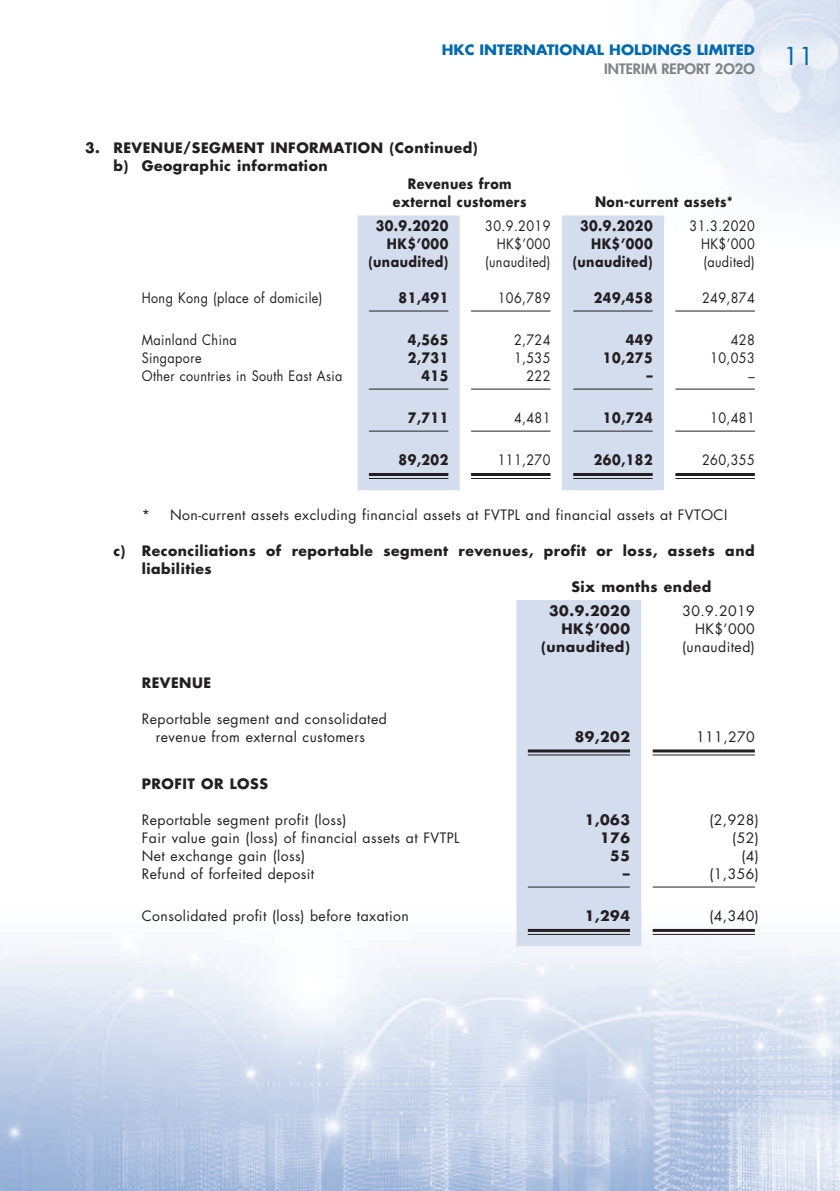
<style>
.page{position:relative;width:840px;height:1191px;background:#fff}
.page>*{position:absolute;margin:0;border:0;box-sizing:border-box;transform-origin:0 0}
._51_N_Table_txt{font:14px/18px "Futura Std";letter-spacing:.03em;color:#231f20;text-align:center}
._51_N_Table_txt-2{font:14px "Futura Std";letter-spacing:.03em;color:#231f20;scale:.9 1}
._51_N_Table_txt-3{font:700 14px "Futura Std";letter-spacing:.035em;color:#231f20;scale:.9 1}
._08_NH2{font:700 14px/18px "Futura Std";letter-spacing:.035em;color:#231f20}
._51_N_Table_txt-4{font:700 14px "Futura Std";letter-spacing:.035em;color:#231f20}
._06_Notes{font:14px "Futura Std";letter-spacing:.03em;color:#231f20}
.t1{font:700 14px/19px "Futura Std";color:#016aaf;scale:1.05 1}
._07_NH1{font:700 14px "Futura Std";letter-spacing:.035em;color:#231f20}
.s1{font-weight:800;color:#808285}
</style>
<div class="page">
<img style="left:0;top:0;width:839px;height:1191px">
<svg style="left:357px;top:215px;width:306px;height:275px;fill:#d4ddee"></svg>
<hr style="left:369px;top:310px;width:79px;height:1px;background:#231f20">
<hr style="left:471px;top:310px;width:79px;height:1px;background:#231f20">
<hr style="left:573px;top:310px;width:79px;height:1px;background:#231f20">
<hr style="left:675px;top:310px;width:79px;height:1px;background:#231f20">
<hr style="left:369px;top:388px;width:79px;height:1px;background:#231f20">
<hr style="left:471px;top:388px;width:79px;height:1px;background:#231f20">
<hr style="left:573px;top:388px;width:79px;height:1px;background:#231f20">
<hr style="left:675px;top:388px;width:79px;height:1px;background:#231f20">
<hr style="left:369px;top:430px;width:79px;height:1px;background:#231f20">
<hr style="left:471px;top:430px;width:79px;height:1px;background:#231f20">
<hr style="left:573px;top:430px;width:79px;height:1px;background:#231f20">
<hr style="left:675px;top:430px;width:79px;height:1px;background:#231f20">
<hr style="left:369px;top:473px;width:79px;height:3px;background:#231f20">
<hr style="left:369px;top:478px;width:79px;height:1px;background:#231f20">
<hr style="left:471px;top:473px;width:79px;height:3px;background:#231f20">
<hr style="left:471px;top:478px;width:79px;height:1px;background:#231f20">
<hr style="left:573px;top:473px;width:79px;height:3px;background:#231f20">
<hr style="left:573px;top:478px;width:79px;height:1px;background:#231f20">
<hr style="left:675px;top:473px;width:79px;height:3px;background:#231f20">
<hr style="left:675px;top:478px;width:79px;height:1px;background:#231f20">
<div style="left:516px;top:600px;width:125px;height:346px;background:#d4ddee"></div>
<hr style="left:527px;top:749px;width:102px;height:3px;background:#231f20">
<hr style="left:527px;top:754px;width:102px;height:1px;background:#231f20">
<hr style="left:652px;top:749px;width:102px;height:3px;background:#231f20">
<hr style="left:652px;top:754px;width:102px;height:1px;background:#231f20">
<hr style="left:527px;top:886px;width:102px;height:1px;background:#231f20">
<hr style="left:652px;top:886px;width:102px;height:1px;background:#231f20">
<hr style="left:527px;top:929px;width:102px;height:3px;background:#231f20">
<hr style="left:527px;top:934px;width:102px;height:1px;background:#231f20">
<hr style="left:652px;top:929px;width:102px;height:3px;background:#231f20">
<hr style="left:652px;top:934px;width:102px;height:1px;background:#231f20">
<p class="t1" style="left:603px;top:40px;width:201px;text-indent:-162px">HKC INTERNATIONAL HOLDINGS LIMITED<br><span class="s1">INTERIM REPORT 2O2O</span> <sup>11</sup></p>
<p class="_07_NH1" style="left:85px;top:139px;width:394px">3. REVENUE/SEGMENT INFORMATION (Continued)</p>
<p class="_08_NH2" style="left:113px;top:157px;width:216px">b) Geographic information</p>
<p class="_51_N_Table_txt-3" style="left:407px;top:175px;width:117px">Revenues from</p>
<p class="_51_N_Table_txt-3" style="left:392px;top:193px;width:150px">external customers</p>
<p class="_51_N_Table_txt-3" style="left:594px;top:193px;width:155px">Non-current assets*</p>
<p class="_51_N_Table_txt-3" style="left:375px;top:216px;width:82px">30.9.2020</p>
<p class="_51_N_Table_txt-2" style="left:485px;top:217px;width:74px">30.9.2019</p>
<p class="_51_N_Table_txt-3" style="left:579px;top:216px;width:82px">30.9.2020</p>
<p class="_51_N_Table_txt-2" style="left:689px;top:217px;width:74px">31.3.2020</p>
<p class="_51_N_Table_txt-3" style="left:386px;top:234px;width:70px">HK$’000</p>
<p class="_51_N_Table_txt-2" style="left:496px;top:235px;width:61px">HK$’000</p>
<p class="_51_N_Table_txt-3" style="left:590px;top:234px;width:70px">HK$’000</p>
<p class="_51_N_Table_txt-2" style="left:700px;top:235px;width:61px">HK$’000</p>
<p class="_51_N_Table_txt-3" style="left:368px;top:252px;width:90px">(unaudited)</p>
<p class="_51_N_Table_txt-2" style="left:485px;top:253px;width:74px">(unaudited)</p>
<p class="_51_N_Table_txt-3" style="left:572px;top:252px;width:90px">(unaudited)</p>
<p class="_51_N_Table_txt-2" style="left:703px;top:253px;width:59px">(audited)</p>
<p class="_51_N_Table_txt-2" style="left:142px;top:289px;width:202px">Hong Kong (place of domicile)</p>
<p class="_51_N_Table_txt-3" style="left:398px;top:288px;width:57px">81,491</p>
<p class="_51_N_Table_txt-2" style="left:497px;top:289px;width:60px">106,789</p>
<p class="_51_N_Table_txt-3" style="left:593px;top:288px;width:67px">249,458</p>
<p class="_51_N_Table_txt-2" style="left:701px;top:289px;width:60px">249,874</p>
<p class="_51_N_Table_txt-2" style="left:142px;top:331px;width:107px">Mainland China</p>
<p class="_51_N_Table_txt-3" style="left:407px;top:330px;width:47px">4,565</p>
<p class="_51_N_Table_txt-2" style="left:513px;top:331px;width:42px">2,724</p>
<p class="_51_N_Table_txt-3" style="left:625px;top:330px;width:31px">449</p>
<p class="_51_N_Table_txt-2" style="left:730px;top:331px;width:28px">428</p>
<p class="_51_N_Table_txt-2" style="left:142px;top:349px;width:68px">Singapore</p>
<p class="_51_N_Table_txt-3" style="left:407px;top:348px;width:47px">2,731</p>
<p class="_51_N_Table_txt-2" style="left:513px;top:349px;width:42px">1,535</p>
<p class="_51_N_Table_txt-3" style="left:602px;top:348px;width:57px">10,275</p>
<p class="_51_N_Table_txt-2" style="left:709px;top:349px;width:51px">10,053</p>
<p class="_51_N_Table_txt-2" style="left:142px;top:367px;width:224px">Other countries in South East Asia</p>
<p class="_51_N_Table_txt-3" style="left:421px;top:366px;width:31px">415</p>
<p class="_51_N_Table_txt-2" style="left:526px;top:367px;width:28px">222</p>
<p class="_51_N_Table_txt-3" style="left:646px;top:366px;width:9px">–</p>
<p class="_51_N_Table_txt-2" style="left:748px;top:367px;width:8px">–</p>
<p class="_51_N_Table_txt-3" style="left:407px;top:408px;width:47px">7,711</p>
<p class="_51_N_Table_txt-2" style="left:513px;top:409px;width:42px">4,481</p>
<p class="_51_N_Table_txt-3" style="left:602px;top:408px;width:57px">10,724</p>
<p class="_51_N_Table_txt-2" style="left:709px;top:409px;width:51px">10,481</p>
<p class="_51_N_Table_txt-3" style="left:398px;top:451px;width:57px">89,202</p>
<p class="_51_N_Table_txt-2" style="left:497px;top:451px;width:60px">111,270</p>
<p class="_51_N_Table_txt-3" style="left:593px;top:451px;width:67px">260,182</p>
<p class="_51_N_Table_txt-2" style="left:701px;top:451px;width:60px">260,355</p>
<p class="_06_Notes" style="left:142px;top:506px;width:587px">* Non-current assets excluding financial assets at FVTPL and financial assets at FVTOCI</p>
<p class="_08_NH2" style="left:142px;top:541px;width:614px;text-indent:-28px">c) Reconciliations of reportable segment revenues, profit or loss, assets and liabilities</p>
<p class="_51_N_Table_txt-4" style="left:571px;top:577px;width:141px">Six months ended</p>
<p class="_51_N_Table_txt-4" style="left:549px;top:601px;width:82px">30.9.2020</p>
<p class="_51_N_Table_txt" style="left:682px;top:601px;width:74px">30.9.2019</p>
<p class="_51_N_Table_txt-4" style="left:561px;top:619px;width:70px">HK$’000</p>
<p class="_51_N_Table_txt" style="left:694px;top:619px;width:61px">HK$’000</p>
<p class="_51_N_Table_txt-4" style="left:540px;top:637px;width:90px">(unaudited)</p>
<p class="_51_N_Table_txt" style="left:681px;top:637px;width:74px">(unaudited)</p>
<p class="_51_N_Table_txt-4" style="left:142px;top:673px;width:71px">REVENUE</p>
<p class="_51_N_Table_txt" style="left:142px;top:709px;width:246px">Reportable segment and consolidated revenue from external customers</p>
<p class="_51_N_Table_txt-4" style="left:574px;top:727px;width:57px">89,202</p>
<p class="_51_N_Table_txt" style="left:695px;top:727px;width:60px">111,270</p>
<p class="_51_N_Table_txt-4" style="left:142px;top:774px;width:128px">PROFIT OR LOSS</p>
<p class="_51_N_Table_txt" style="left:142px;top:811px;width:206px">Reportable segment profit (loss)</p>
<p class="_51_N_Table_txt-4" style="left:584px;top:810px;width:47px">1,063</p>
<p class="_51_N_Table_txt" style="left:709px;top:811px;width:51px">(2,928)</p>
<p class="_51_N_Table_txt" style="left:142px;top:829px;width:319px">Fair value gain (loss) of financial assets at FVTPL</p>
<p class="_51_N_Table_txt-4" style="left:600px;top:828px;width:31px">176</p>
<p class="_51_N_Table_txt" style="left:731px;top:829px;width:28px">(52)</p>
<p class="_51_N_Table_txt" style="left:142px;top:847px;width:165px">Net exchange gain (loss)</p>
<p class="_51_N_Table_txt-4" style="left:610px;top:846px;width:21px">55</p>
<p class="_51_N_Table_txt" style="left:741px;top:847px;width:19px">(4)</p>
<p class="_51_N_Table_txt" style="left:142px;top:865px;width:174px">Refund of forfeited deposit</p>
<p class="_51_N_Table_txt-4" style="left:622px;top:864px;width:8px">–</p>
<p class="_51_N_Table_txt" style="left:709px;top:865px;width:51px">(1,356)</p>
<p class="_51_N_Table_txt" style="left:142px;top:907px;width:268px">Consolidated profit (loss) before taxation</p>
<p class="_51_N_Table_txt-4" style="left:584px;top:906px;width:47px">1,294</p>
<p class="_51_N_Table_txt" style="left:709px;top:907px;width:51px">(4,340)</p>
</div>
